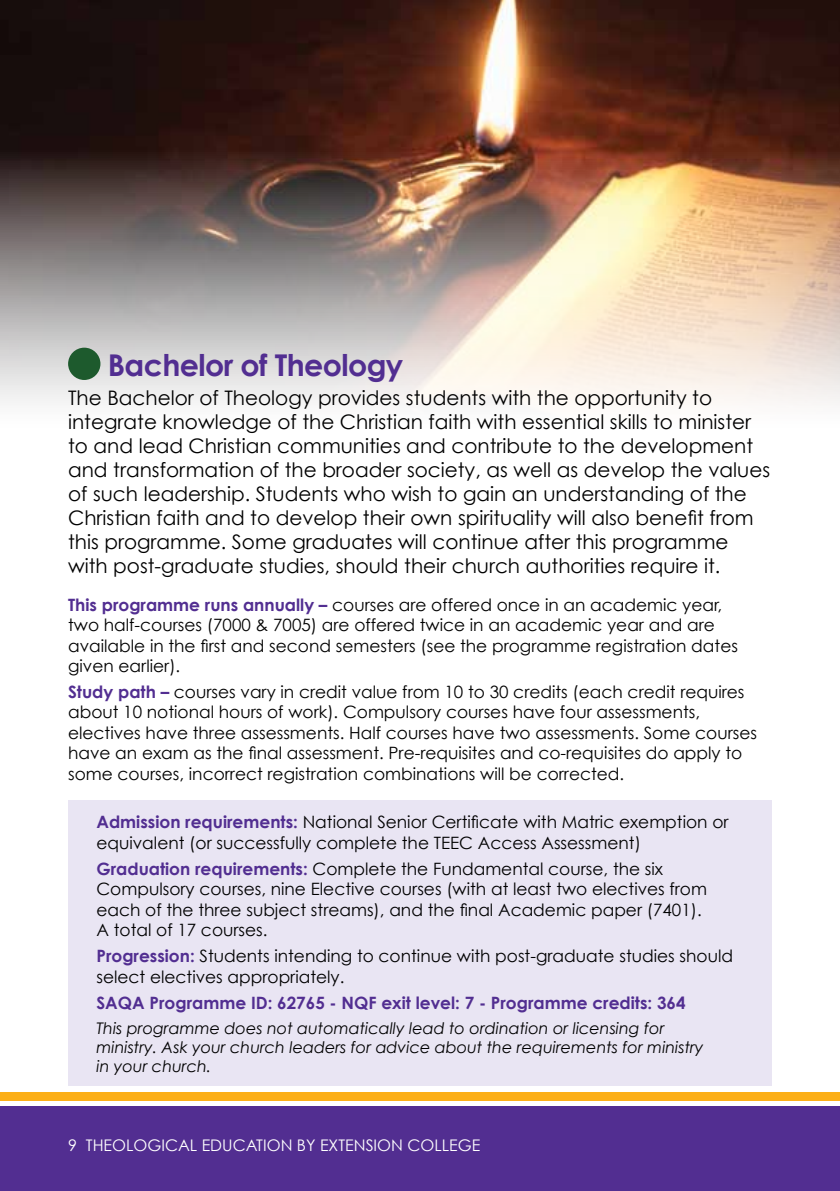
<style>
.page{position:relative;width:840px;height:1191px;background:#fff}
.page>*{position:absolute;margin:0;border:0;box-sizing:border-box;transform-origin:0 0}
.t1{font:700 30px "Century Gothic";letter-spacing:-.02em;color:#522e91}
.t2{font:20px/24px "Century Gothic";color:#000}
.t3{font:17px/20.4px "Century Gothic";color:#000}
.t4{font:700 17px "Century Gothic";color:#522e91}
.t5{font:italic 16px/19.2px "Century Gothic";color:#000}
.t6{font:16px "Century Gothic";color:#fff}
.s1{font-weight:700;color:#522e91}
</style>
<div class="page">
<div style="left:68px;top:800px;width:703px;height:285px;background:#e9e5f3"></div>
<img style="left:0;top:0;width:839px;height:403px">
<div style="left:0;top:1091px;width:839px;height:9px;background:#fcaf17"></div>
<div style="left:0;top:1106px;width:839px;height:85px;background:#522e91"></div>
<div style="left:68px;top:348px;width:32px;height:32px;background:#1d5a2d;border-radius:50%"></div>
<h1 class="t1" style="left:108px;top:346px;width:297px">Bachelor of Theology</h1>
<p class="t2" style="left:68px;top:386px;width:703px">The Bachelor of Theology provides students with the opportunity to integrate knowledge of the Christian faith with essential skills to minister to and lead Christian communities and contribute to the development and transformation of the broader society, as well as develop the values of such leadership. Students who wish to gain an understanding of the Christian faith and to develop their own spirituality will also benefit from this programme. Some graduates will continue after this programme with post-graduate studies, should their church authorities require it.</p>
<p class="t3" style="left:68px;top:594px;width:671px"><span class="s1">This programme runs annually –</span> courses are offered once in an academic year, two half-courses (7000 &amp; 7005) are offered twice in an academic year and are available in the first and second semesters (see the programme registration dates given earlier).</p>
<p class="t3" style="left:68px;top:681px;width:690px"><span class="s1">Study path –</span> courses vary in credit value from 10 to 30 credits (each credit requires about 10 notional hours of work). Compulsory courses have four assessments, electives have three assessments. Half courses have two assessments. Some courses have an exam as the final assessment. Pre-requisites and co-requisites do apply to some courses, incorrect registration combinations will be corrected.</p>
<p class="t3" style="left:96px;top:812px;width:633px"><span class="s1">Admission requirements:</span> National Senior Certificate with Matric exemption or equivalent (or successfully complete the TEEC Access Assessment)</p>
<p class="t3" style="left:96px;top:858px;width:611px"><span class="s1">Graduation requirements:</span> Complete the Fundamental course, the six Compulsory courses, nine Elective courses (with at least two electives from each of the three subject streams), and the final Academic paper (7401).<br>A total of 17 courses.</p>
<p class="t3" style="left:96px;top:945px;width:637px"><span class="s1">Progression:</span> Students intending to continue with post-graduate studies should select electives appropriately.</p>
<p class="t4" style="left:96px;top:991px;width:590px">SAQA Programme ID: 62765 - NQF exit level: 7 - Programme credits: 364</p>
<p class="t5" style="left:96px;top:1018px;width:608px">This programme does not automatically lead to ordination or licensing for ministry. Ask your church leaders for advice about the requirements for ministry in your church.</p>
<p class="t6" style="left:68px;top:1135px;width:413px">9 THEOLOGICAL EDUCATION BY EXTENSION COLLEGE</p>
</div>
